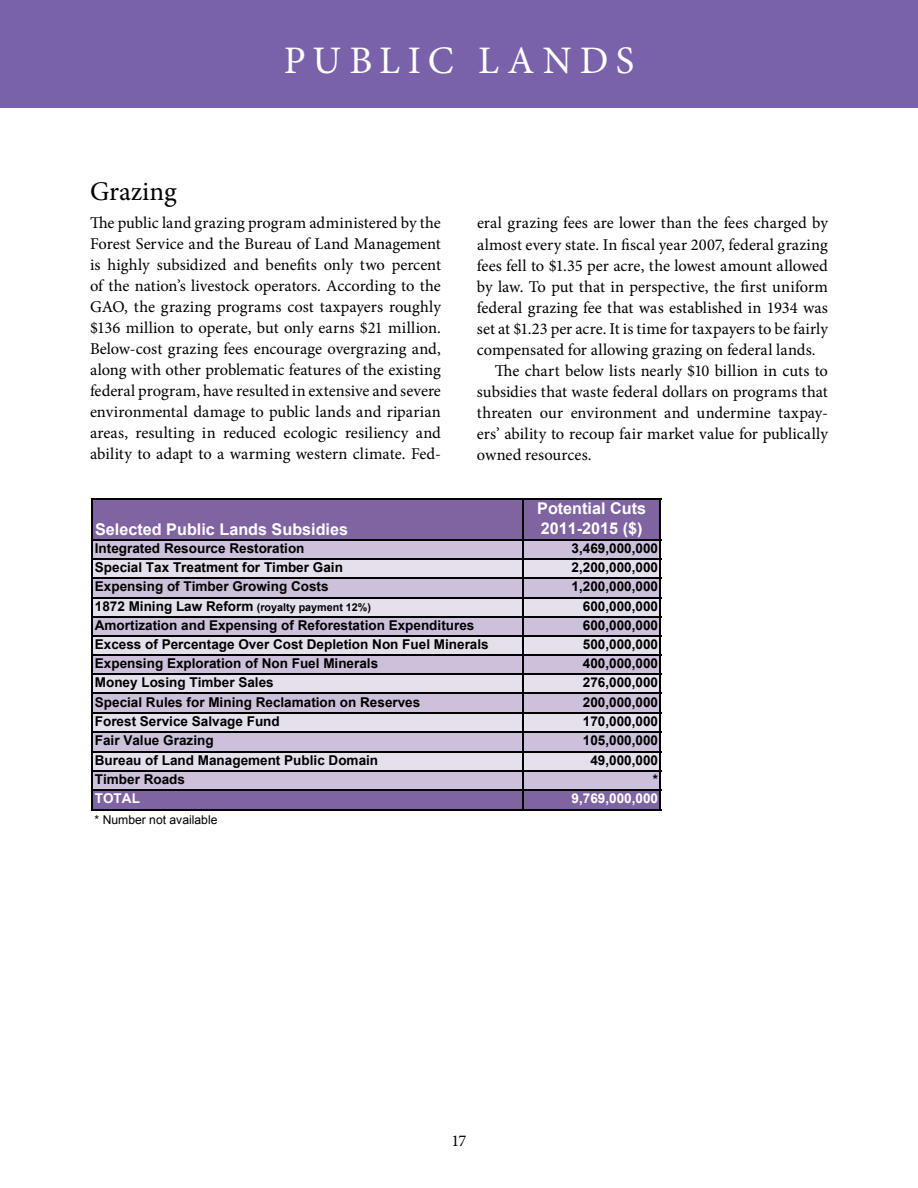
<style>
.page{position:relative;width:918px;height:1188px;background:#fff}
.page>*{position:absolute;margin:0;border:0;box-sizing:border-box;transform-origin:0 0}
.t1{font:39px "Minion Pro";letter-spacing:.2em;color:#fff}
.t2{font:27px "Minion Pro";color:#000}
.t3{font:16.5px/21px "Minion Pro";letter-spacing:.005em;color:#000;text-align:justify}
.t4{font:700 16.2px/20.4px "Arial";color:#fff}
.t5{font:700 13.5px "Arial";color:#000}
.t6{font:700 13.5px "Arial";color:#fff}
.t7{font:12.15px "Arial";color:#000}
.s1{font-size:10.8px}
</style>
<div class="page">
<div style="left:93px;top:500px;width:568px;height:40px;background:#8064a2"></div>
<div style="left:93px;top:540px;width:568px;height:19px;background:#ccc0da"></div>
<div style="left:93px;top:559px;width:568px;height:19px;background:#e5e0ec"></div>
<div style="left:93px;top:578px;width:568px;height:20px;background:#ccc0da"></div>
<div style="left:93px;top:598px;width:568px;height:19px;background:#e5e0ec"></div>
<div style="left:93px;top:617px;width:568px;height:19px;background:#ccc0da"></div>
<div style="left:93px;top:636px;width:568px;height:19px;background:#e5e0ec"></div>
<div style="left:93px;top:655px;width:568px;height:19px;background:#ccc0da"></div>
<div style="left:93px;top:674px;width:568px;height:20px;background:#e5e0ec"></div>
<div style="left:93px;top:693px;width:568px;height:20px;background:#ccc0da"></div>
<div style="left:93px;top:713px;width:568px;height:19px;background:#e5e0ec"></div>
<div style="left:93px;top:732px;width:568px;height:20px;background:#ccc0da"></div>
<div style="left:93px;top:752px;width:568px;height:19px;background:#e5e0ec"></div>
<div style="left:93px;top:771px;width:568px;height:19px;background:#ccc0da"></div>
<div style="left:93px;top:790px;width:568px;height:20px;background:#8064a2"></div>
<hr style="left:92px;top:498px;width:1px;height:312px;background:#000">
<hr style="left:522px;top:500px;width:1px;height:310px;background:#000">
<hr style="left:660px;top:500px;width:1px;height:310px;background:#000">
<hr style="left:93px;top:498px;width:568px;height:2px;background:#000">
<hr style="left:93px;top:539px;width:568px;height:1px;background:#000">
<hr style="left:93px;top:558px;width:568px;height:2px;background:#000">
<hr style="left:93px;top:578px;width:568px;height:1px;background:#000">
<hr style="left:93px;top:597px;width:568px;height:1px;background:#000">
<hr style="left:93px;top:616px;width:568px;height:2px;background:#000">
<hr style="left:93px;top:636px;width:568px;height:1px;background:#000">
<hr style="left:93px;top:654px;width:568px;height:1px;background:#000">
<hr style="left:93px;top:673px;width:568px;height:2px;background:#000">
<hr style="left:93px;top:693px;width:568px;height:1px;background:#000">
<hr style="left:93px;top:712px;width:568px;height:1px;background:#000">
<hr style="left:93px;top:732px;width:568px;height:1px;background:#000">
<hr style="left:93px;top:751px;width:568px;height:1px;background:#000">
<hr style="left:93px;top:770px;width:568px;height:2px;background:#000">
<hr style="left:93px;top:790px;width:568px;height:1px;background:#000">
<hr style="left:93px;top:809px;width:568px;height:1px;background:#000">
<div style="left:0;top:0;width:918px;height:108px;background:#7962aa"></div>
<h1 class="t1" style="left:284px;top:34px;width:352px">PUBLIC LANDS</h1>
<h2 class="t2" style="left:90px;top:173px;width:88px">Grazing</h2>
<p class="t3" style="left:90px;top:212px;width:353px">The public land grazing program administered by the Forest Service and the Bureau of Land Management is highly subsidized and benefits only two percent of the nation’s livestock operators. According to the GAO, the grazing programs cost taxpayers roughly $136 million to operate, but only earns $21 million.<br>Below-cost grazing fees encourage overgrazing and, along with other problematic features of the existing federal program, have resulted in extensive and severe environmental damage to public lands and riparian areas, resulting in reduced ecologic resiliency and ability to adapt to a warming western climate. Fed-</p>
<p class="t4" style="left:95px;top:519px;width:254px">Selected Public Lands Subsidies</p>
<p class="t3" style="left:477px;top:213px;width:352px">eral grazing fees are lower than the fees charged by</p>
<p class="t3" style="left:477px;top:234px;width:352px">almost every state. In fiscal year 2007, federal grazing</p>
<p class="t3" style="left:477px;top:255px;width:352px">fees fell to $1.35 per acre, the lowest amount allowed</p>
<p class="t3" style="left:477px;top:276px;width:353px">by law. To put that in perspective, the first uniform</p>
<p class="t3" style="left:477px;top:297px;width:352px">federal grazing fee that was established in 1934 was</p>
<p class="t3" style="left:477px;top:318px;width:352px">set at $1.23 per acre. It is time for taxpayers to be fairly</p>
<p class="t3" style="left:477px;top:339px;width:338px">compensated for allowing grazing on federal lands.</p>
<p class="t3" style="left:495px;top:360px;width:335px">The chart below lists nearly $10 billion in cuts to</p>
<p class="t3" style="left:477px;top:381px;width:353px">subsidies that waste federal dollars on programs that</p>
<p class="t3" style="left:477px;top:402px;width:353px">threaten our environment and undermine taxpay-</p>
<p class="t3" style="left:477px;top:423px;width:353px">ers’ ability to recoup fair market value for publically</p>
<p class="t3" style="left:477px;top:444px;width:114px">owned resources.</p>
<p class="t4" style="left:537px;top:498px;width:110px">Potential Cuts<br>2011-2015 ($)</p>
<p class="t5" style="left:95px;top:539px;width:211px">Integrated Resource Restoration</p>
<p class="t5" style="left:572px;top:539px;width:88px">3,469,000,000</p>
<p class="t5" style="left:95px;top:558px;width:250px">Special Tax Treatment for Timber Gain</p>
<p class="t5" style="left:572px;top:558px;width:88px">2,200,000,000</p>
<p class="t5" style="left:95px;top:578px;width:235px">Expensing of Timber Growing Costs</p>
<p class="t5" style="left:572px;top:578px;width:88px">1,200,000,000</p>
<p class="t5" style="left:95px;top:597px;width:278px">1872 Mining Law Reform <span class="s1">(royalty payment 12%)</span></p>
<p class="t5" style="left:583px;top:597px;width:77px">600,000,000</p>
<p class="t5" style="left:95px;top:617px;width:381px">Amortization and Expensing of Reforestation Expenditures</p>
<p class="t5" style="left:583px;top:617px;width:77px">600,000,000</p>
<p class="t5" style="left:95px;top:635px;width:395px">Excess of Percentage Over Cost Depletion Non Fuel Minerals</p>
<p class="t5" style="left:583px;top:635px;width:77px">500,000,000</p>
<p class="t5" style="left:95px;top:654px;width:285px">Expensing Exploration of Non Fuel Minerals</p>
<p class="t5" style="left:583px;top:654px;width:77px">400,000,000</p>
<p class="t5" style="left:95px;top:674px;width:180px">Money Losing Timber Sales</p>
<p class="t5" style="left:583px;top:674px;width:77px">276,000,000</p>
<p class="t5" style="left:95px;top:693px;width:327px">Special Rules for Mining Reclamation on Reserves</p>
<p class="t5" style="left:583px;top:693px;width:77px">200,000,000</p>
<p class="t5" style="left:95px;top:712px;width:186px">Forest Service Salvage Fund</p>
<p class="t5" style="left:583px;top:712px;width:77px">170,000,000</p>
<p class="t5" style="left:95px;top:732px;width:120px">Fair Value Grazing</p>
<p class="t5" style="left:583px;top:732px;width:77px">105,000,000</p>
<p class="t5" style="left:95px;top:751px;width:285px">Bureau of Land Management Public Domain</p>
<p class="t5" style="left:590px;top:751px;width:69px">49,000,000</p>
<p class="t5" style="left:95px;top:770px;width:92px">Timber Roads</p>
<p class="t5" style="left:653px;top:770px;width:7px">*</p>
<p class="t6" style="left:95px;top:790px;width:47px">TOTAL</p>
<p class="t6" style="left:572px;top:790px;width:88px">9,769,000,000</p>
<p class="t7" style="left:95px;top:812px;width:124px">* Number not available</p>
<p class="t3" style="left:451px;top:1130px;width:17px">17</p>
</div>
